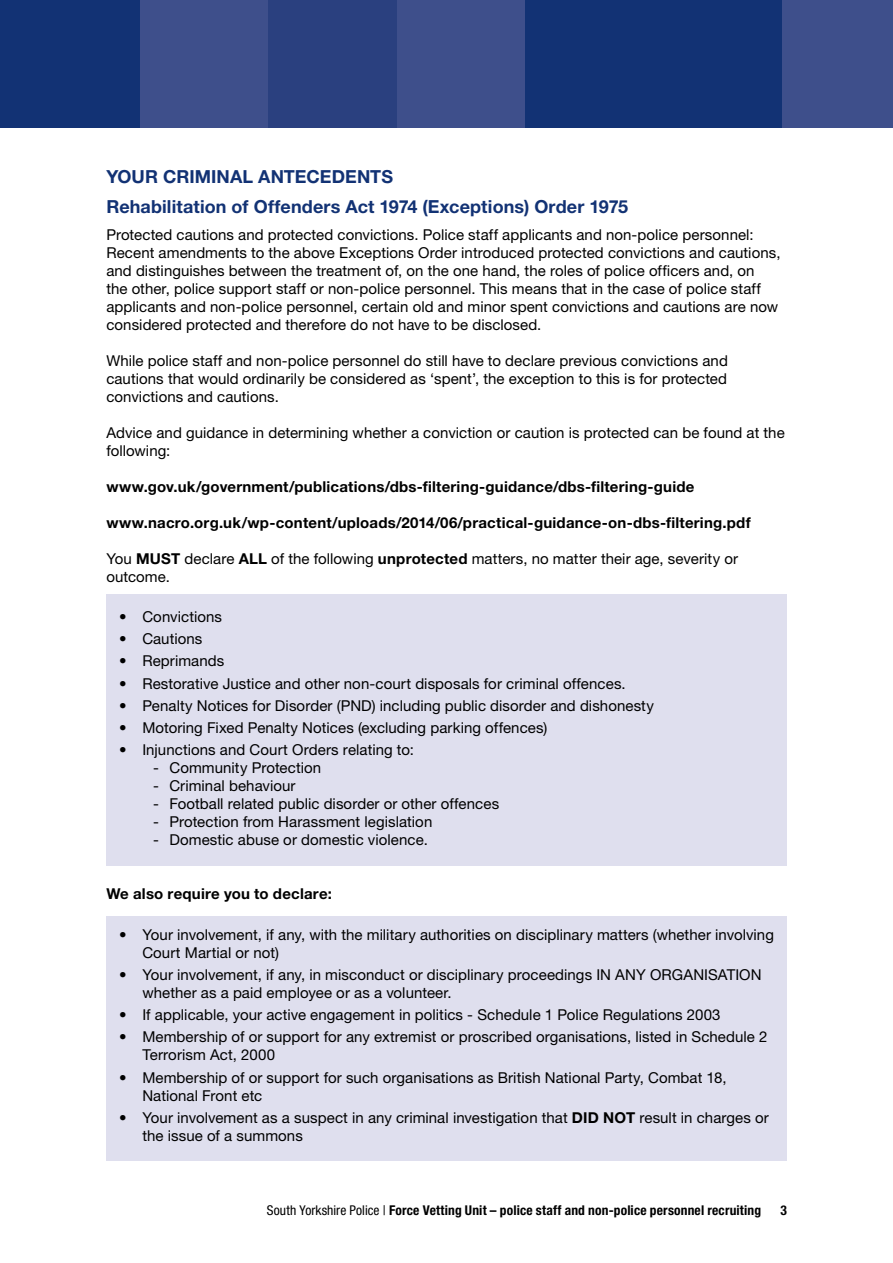
<style>
.page{position:relative;width:893px;height:1263px;background:#fff}
.page>*{position:absolute;margin:0;border:0;box-sizing:border-box;transform-origin:0 0}
.t1{font:700 18px/30.2px "Helvetica Neue LT Std";letter-spacing:.005em;color:#123274}
.t2{font:15px/18px "Helvetica Neue LT Std";letter-spacing:.005em;color:#000}
.t3{font:700 15px "Helvetica Neue LT Std";letter-spacing:.015em;color:#000}
.t4{font:700 condensed 13.5px "Helvetica Neue LT Std";letter-spacing:.01em;color:#000}
.s1{font-weight:700}
.s2{font-weight:400}
</style>
<div class="page">
<div style="left:0;top:0;width:140px;height:128px;background:#123274"></div>
<div style="left:140px;top:0;width:128px;height:128px;background:#3e4f8b"></div>
<div style="left:268px;top:0;width:129px;height:128px;background:#2a407f"></div>
<div style="left:397px;top:0;width:128px;height:128px;background:#3e4f8b"></div>
<div style="left:525px;top:0;width:129px;height:128px;background:#123274"></div>
<div style="left:654px;top:0;width:128px;height:128px;background:#123274"></div>
<div style="left:782px;top:0;width:110px;height:128px;background:#3e4f8b"></div>
<div style="left:106px;top:594px;width:681px;height:271px;background:#dfdfee"></div>
<div style="left:106px;top:916px;width:681px;height:245px;background:#dfdfee"></div>
<p class="t1" style="left:106px;top:163px;width:523px">YOUR CRIMINAL ANTECEDENTS<br>Rehabilitation of Offenders Act 1974 (Exceptions) Order 1975</p>
<p class="t2" style="left:106px;top:227px;width:675px">Protected cautions and protected convictions. Police staff applicants and non-police personnel:<br>Recent amendments to the above Exceptions Order introduced protected convictions and cautions, and distinguishes between the treatment of, on the one hand, the roles of police officers and, on<br>the other, police support staff or non-police personnel. This means that in the case of police staff applicants and non-police personnel, certain old and minor spent convictions and cautions are now considered protected and therefore do not have to be disclosed.</p>
<p class="t2" style="left:106px;top:353px;width:623px;text-align:justify">While police staff and non-police personnel do still have to declare previous convictions and cautions that would ordinarily be considered as ‘spent’, the exception to this is for protected convictions and cautions.</p>
<p class="t2" style="left:106px;top:425px;width:680px">Advice and guidance in determining whether a conviction or caution is protected can be found at the following:</p>
<p class="t3" style="left:106px;top:481px;width:589px">www.gov.uk/government/publications/dbs-filtering-guidance/dbs-filtering-guide</p>
<p class="t3" style="left:106px;top:517px;width:646px">www.nacro.org.uk/wp-content/uploads/2014/06/practical-guidance-on-dbs-filtering.pdf</p>
<p class="t2" style="left:106px;top:551px;width:633px">You <span class="s1">MUST</span> declare <span class="s1">ALL</span> of the following <span class="s1">unprotected</span> matters, no matter their age, severity or outcome.</p>
<p class="t2" style="left:119px;top:609px;width:104px">• Convictions</p>
<p class="t2" style="left:119px;top:631px;width:85px">• Cautions</p>
<p class="t2" style="left:119px;top:654px;width:107px">• Reprimands</p>
<p class="t2" style="left:119px;top:676px;width:508px">• Restorative Justice and other non-court disposals for criminal offences.</p>
<p class="t2" style="left:119px;top:698px;width:536px">• Penalty Notices for Disorder (PND) including public disorder and dishonesty</p>
<p class="t2" style="left:119px;top:720px;width:429px">• Motoring Fixed Penalty Notices (excluding parking offences)</p>
<p class="t2" style="left:119px;top:743px;width:296px">• Injunctions and Court Orders relating to:</p>
<p class="t2" style="left:153px;top:761px;width:169px">- Community Protection</p>
<p class="t2" style="left:153px;top:779px;width:144px">- Criminal behaviour</p>
<p class="t2" style="left:153px;top:797px;width:347px">- Football related public disorder or other offences</p>
<p class="t2" style="left:153px;top:815px;width:281px">- Protection from Harassment legislation</p>
<p class="t2" style="left:153px;top:833px;width:276px">- Domestic abuse or domestic violence.</p>
<p class="t3" style="left:106px;top:888px;width:227px">We also require you to declare:</p>
<p class="t2" style="left:142px;top:927px;width:633px;text-indent:-23px">• Your involvement, if any, with the military authorities on disciplinary matters (whether involving<br>Court Martial or not)</p>
<p class="t2" style="left:142px;top:967px;width:620px;text-indent:-23px">• Your involvement, if any, in misconduct or disciplinary proceedings IN ANY ORGANISATION whether as a paid employee or as a volunteer.</p>
<p class="t2" style="left:119px;top:1007px;width:603px">• If applicable, your active engagement in politics - Schedule 1 Police Regulations 2003</p>
<p class="t2" style="left:142px;top:1029px;width:626px;text-indent:-23px">• Membership of or support for any extremist or proscribed organisations, listed in Schedule 2<br>Terrorism Act, 2000</p>
<p class="t2" style="left:142px;top:1070px;width:585px;text-indent:-23px">• Membership of or support for such organisations as British National Party, Combat 18,<br>National Front etc</p>
<p class="t2" style="left:142px;top:1110px;width:628px;text-indent:-23px">• Your involvement as a suspect in any criminal investigation that <span class="s1">DID NOT</span> result in charges or the issue of a summons</p>
<p class="t4" style="left:267px;top:1205px;width:495px"><span class="s2">South Yorkshire Police |</span> Force Vetting Unit – police staff and non-police personnel recruiting</p>
<p class="t4" style="left:780px;top:1205px;width:8px">3</p>
</div>
